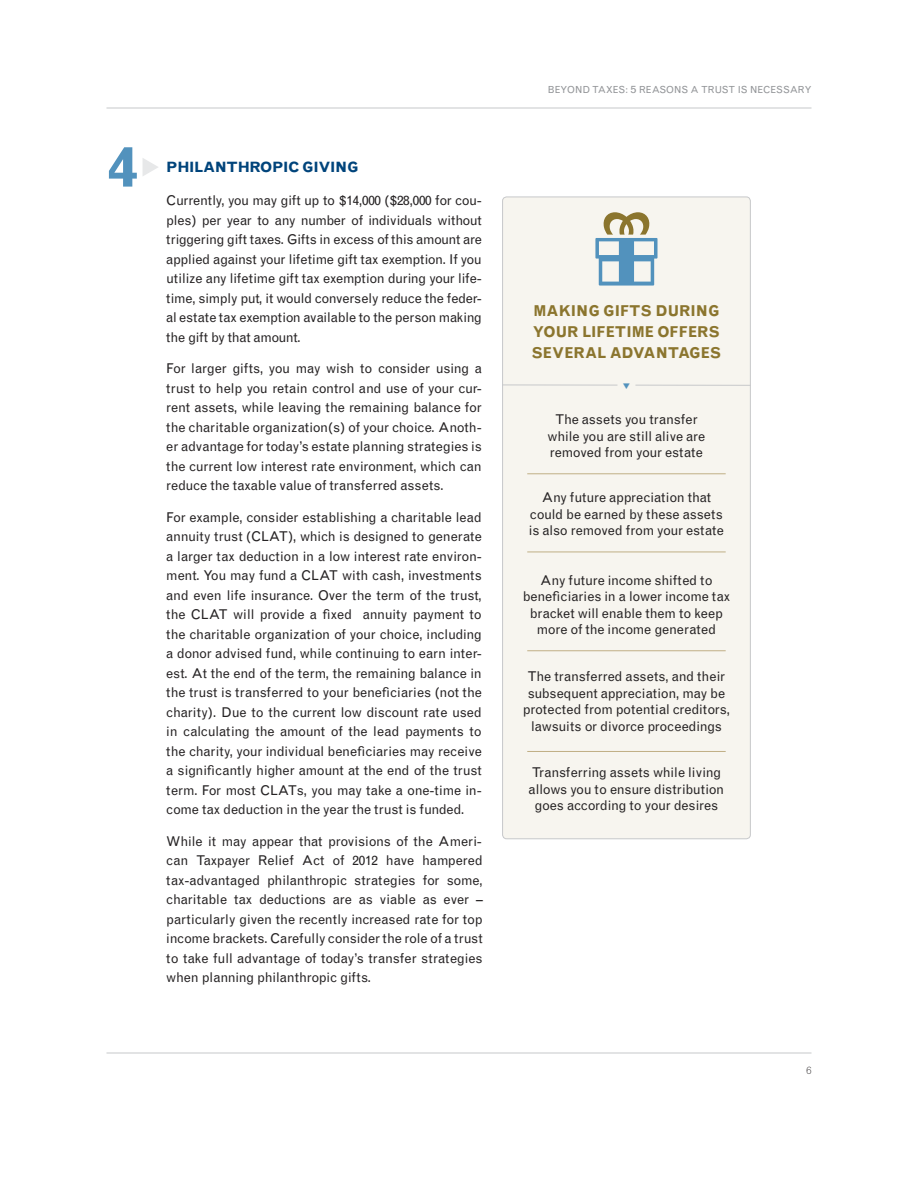
<style>
.page{position:relative;width:918px;height:1188px;background:#fff}
.page>*{position:absolute;margin:0;border:0;box-sizing:border-box;transform-origin:0 0}
.Headlines_-_RJ_Blue{font:700 54px "Grotesque MTRJ Corrected";color:#5292bd;scale:1.15 1}
.Body_Copy_2nd_Et_Sec{font:700 15px/21px "Grotesque MTRJ Corrected";color:#8b752e;scale:.95 1}
.Headlines_-_RJ_Blue-2{font:700 14.25px "Grotesque MTRJ Corrected";letter-spacing:-.025em;color:#00447b}
.MainBody{font:13.5px/19.5px "Grotesque MTRJ Corrected";letter-spacing:-.01em;color:#262324;text-align:center}
.t1{font:300 10.5px "Grotesque MTRJ Corrected";color:#262324}
.t2{font:9.75px "Grotesque MTRJ Corrected";color:#949699}
.s1{font-size:10.5px}
</style>
<div class="page">
<hr style="left:106px;top:108px;width:706px;height:1px;background:#c7c8ca">
<hr style="left:106px;top:1053px;width:706px;height:1px;background:#c7c8ca">
<svg style="left:143px;top:158px;width:15px;height:18px"></svg>
<div style="left:503px;top:197px;width:247px;height:642px;background:#f7f5ef;border-radius:4px"></div>
<div style="left:502px;top:197px;width:249px;height:642px;border:1px solid #c7c8ca;border-radius:4px"></div>
<hr style="left:502px;top:385px;width:249px;height:1px;background:#c7c8ca">
<hr style="left:527px;top:473px;width:199px;height:1px;background:#c0af85">
<hr style="left:527px;top:552px;width:199px;height:1px;background:#c0af85">
<hr style="left:527px;top:650px;width:199px;height:1px;background:#c0af85">
<hr style="left:527px;top:751px;width:199px;height:1px;background:#c0af85">
<div style="left:617px;top:378px;width:18px;height:15px;background:#f7f5ef;border-radius:2px"></div>
<svg style="left:595px;top:212px;width:63px;height:74px"></svg>
<p class="Headlines_-_RJ_Blue" style="left:108px;top:136px;width:27px">4</p>
<p class="Headlines_-_RJ_Blue-2" style="left:166px;top:159px;width:194px">PHILANTHROPIC GIVING</p>
<p class="MainBody" style="left:166px;top:191px;width:317px;text-align:justify">Currently, you may gift up to $14,000 ($28,000 for cou&shy;ples) per year to any number of individuals without triggering gift taxes. Gifts in excess of this amount are applied against your lifetime gift tax exemption. If you utilize any lifetime gift tax exemption during your life&shy;time, simply put, it would conversely reduce the feder&shy;al estate tax exemption available to the person making the gift by that amount.</p>
<p class="MainBody" style="left:166px;top:359px;width:317px;text-align:justify">For larger gifts, you may wish to consider using a trust to help you retain control and use of your cur&shy;rent assets, while leaving the remaining balance for the charitable organization(s) of your choice. Anoth&shy;er advantage for today’s estate planning strategies is the current low interest rate environment, which can reduce the taxable value of transferred assets.</p>
<p class="MainBody" style="left:166px;top:507px;width:317px;text-align:justify">For example, consider establishing a charitable lead annuity trust (CLAT), which is designed to generate a larger tax deduction in a low interest rate environ&shy;ment. You may fund a CLAT with cash, investments and even life insurance. Over the term of the trust, the CLAT will provide a fixed annuity payment to the charitable organization of your choice, including a donor advised fund, while continuing to earn inter&shy;est. At the end of the term, the remaining balance in the trust is transferred to your beneficiaries (not the charity). Due to the current low discount rate used in calculating the amount of the lead payments to the charity, your individual beneficiaries may receive a significantly higher amount at the end of the trust term. For most CLATs, you may take a one-time in&shy;come tax deduction in the year the trust is funded.</p>
<p class="MainBody" style="left:166px;top:831px;width:318px;text-align:justify">While it may appear that provisions of the Ameri&shy;can Taxpayer Relief Act of 2012 have hampered tax-advantaged philanthropic strategies for some, charitable tax deductions are as viable as ever – particularly given the recently increased rate for top income brackets. Carefully consider the role of a trust to take full advantage of today’s transfer strategies when planning philanthropic gifts.</p>
<p class="t2" style="left:548px;top:84px;width:265px">BEYOND TAXES: <span class="s1">5</span> REASONS A TRUST IS NECESSARY</p>
<p class="Body_Copy_2nd_Et_Sec" style="left:532px;top:301px;width:201px">MAKING GIFTS DURING<br>YOUR LIFETIME OFFERS<br>SEVERAL ADVANTAGES</p>
<p class="MainBody" style="left:548px;top:411px;width:159px;line-height:16.5px">The assets you transfer while you are still alive are removed from your estate</p>
<p class="MainBody" style="left:529px;top:490px;width:197px;line-height:16.5px">Any future appreciation that could be earned by these assets is also removed from your estate</p>
<p class="MainBody" style="left:523px;top:572px;width:209px;line-height:16.5px">Any future income shifted to beneficiaries in a lower income tax bracket will enable them to keep more of the income generated</p>
<p class="MainBody" style="left:523px;top:668px;width:209px;line-height:16.5px">The transferred assets, and their subsequent appreciation, may be protected from potential creditors, lawsuits or divorce proceedings</p>
<p class="MainBody" style="left:529px;top:764px;width:197px;line-height:16.5px">Transferring assets while living allows you to ensure distribution goes according to your desires</p>
<p class="t1" style="left:806px;top:1064px;width:7px">6</p>
</div>
